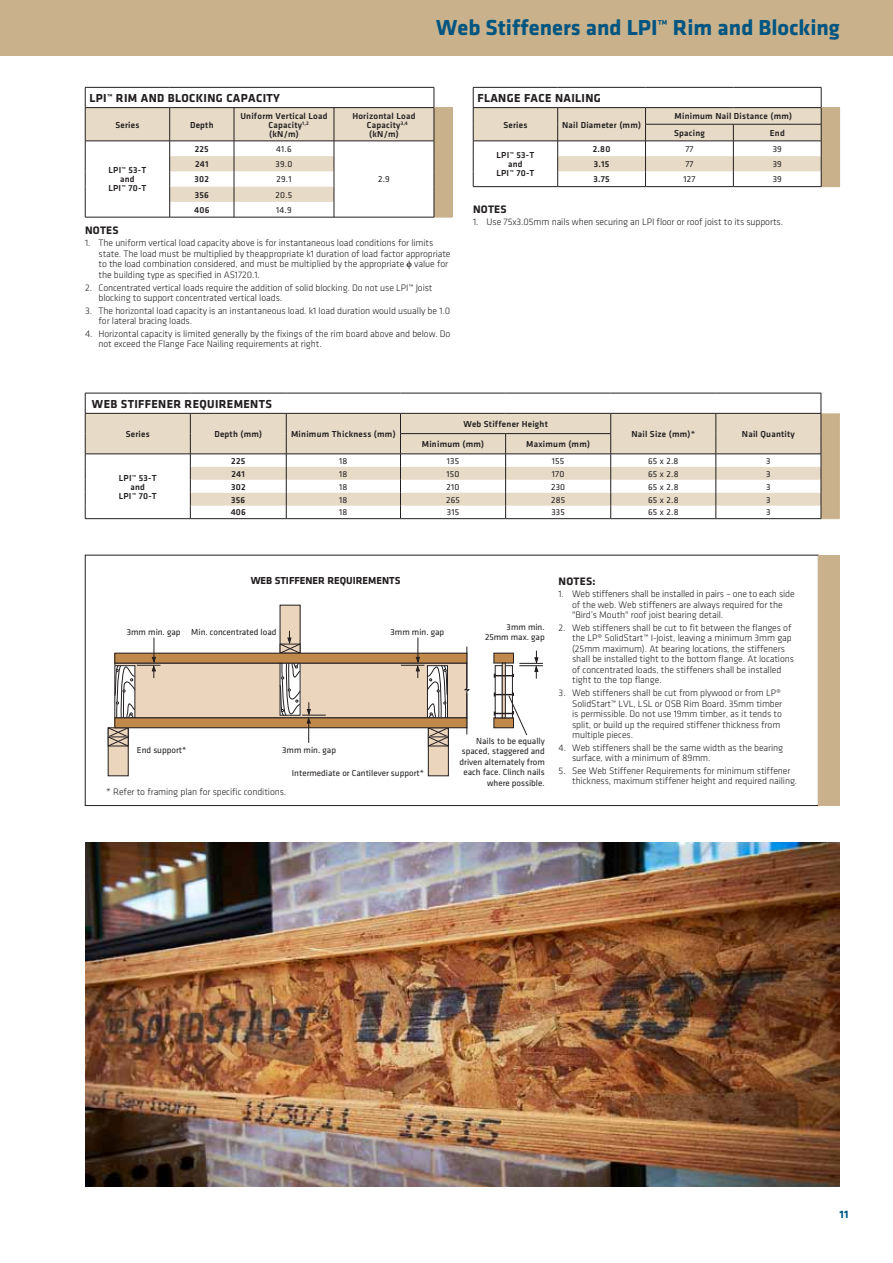
<style>
.page{position:relative;width:893px;height:1263px;background:#fff}
.page>*{position:absolute;margin:0;border:0;box-sizing:border-box;transform-origin:0 0}
.t1{font:700 22.5px "Klavika";color:#005581}
.t2{font:700 12px "Klavika";letter-spacing:.03em;color:#231f20}
.t3{font:700 11.25px "Klavika";letter-spacing:.02em;color:#231f20}
.t4{font:700 11.25px "Klavika";color:#005581}
.t5{font:700 10.5px "Klavika";color:#231f20}
.t6{font:300 9.75px/10.5px "Klavika";letter-spacing:-.01em;color:#231f20}
.t7{font:500 9px/9px "Klavika";letter-spacing:.025em;color:#231f20}
.t8{font:9px/10.5px "Klavika";color:#231f20;text-align:right}
.s1{font-family:"Minion Pro";font-weight:700;font-stretch:condensed}
</style>
<div class="page">
<div style="left:0;top:0;width:893px;height:55px;background:#c8b18b"></div>
<hr style="left:85px;top:87px;width:85px;height:1px;background:#231f20">
<hr style="left:170px;top:87px;width:64px;height:1px;background:#231f20">
<hr style="left:234px;top:87px;width:100px;height:1px;background:#231f20">
<hr style="left:334px;top:87px;width:100px;height:1px;background:#231f20">
<svg style="left:85px;top:88px;width:368px;height:130px"></svg>
<hr style="left:170px;top:217px;width:64px;height:1px;background:#231f20">
<hr style="left:234px;top:217px;width:100px;height:1px;background:#231f20">
<hr style="left:334px;top:217px;width:100px;height:1px;background:#231f20">
<svg style="left:473px;top:87px;width:367px;height:100px"></svg>
<hr style="left:558px;top:186px;width:87px;height:1px;background:#231f20">
<hr style="left:645px;top:186px;width:88px;height:1px;background:#231f20">
<hr style="left:733px;top:186px;width:88px;height:1px;background:#231f20">
<svg style="left:85px;top:393px;width:755px;height:126px"></svg>
<img style="left:85px;top:842px;width:754px;height:344px">
<div style="left:280px;top:605px;width:20px;height:48px;background:#ecd5bd"></div>
<div style="left:108px;top:728px;width:20px;height:48px;background:#ecd5bd"></div>
<div style="left:428px;top:728px;width:20px;height:48px;background:#ecd5bd"></div>
<div style="left:428px;top:727px;width:21px;height:49px;border:1px solid #231f20"></div>
<div style="left:505px;top:665px;width:8px;height:53px;border:1px solid #231f20"></div>
<div style="left:502px;top:663px;width:4px;height:55px;border:1px solid #231f20"></div>
<svg style="left:494px;top:651px;width:49px;height:28px"></svg>
<svg style="left:108px;top:614px;width:362px;height:153px"></svg>
<svg style="left:494px;top:693px;width:34px;height:43px"></svg>
<div style="left:85px;top:555px;width:734px;height:251px;border:1px solid #231f20"></div>
<div style="left:819px;top:555px;width:21px;height:251px;background:#c8b18b"></div>
<h1 class="t1" style="left:436px;top:11px;width:405px">Web Stiffeners and LPI™ Rim and Blocking</h1>
<p class="t2" style="left:89px;top:89px;width:192px">LPI™ rim and BLOCKING CAPACITY</p>
<p class="t7" style="left:115px;top:120px;width:26px">Series</p>
<p class="t7" style="left:190px;top:120px;width:25px">Depth</p>
<p class="t7" style="left:269px;top:111px;width:61px;text-indent:-28px">Uniform Vertical Load<br>Capacity<sup>1,2 </sup>(kN/m)</p>
<p class="t7" style="left:367px;top:111px;width:50px;text-indent:-15px">Horizontal Load<br>Capacity<sup>3,4 </sup>(kN/m)</p>
<p class="t7" style="left:108px;top:166px;width:40px;text-align:center">LPI™ 53-T and<br>LPI™ 70-T</p>
<p class="t7" style="left:195px;top:144px;width:15px">225</p>
<p class="t8" style="left:276px;top:143px;width:17px">41.6</p>
<p class="t7" style="left:195px;top:159px;width:15px">241</p>
<p class="t8" style="left:276px;top:159px;width:18px">39.0</p>
<p class="t7" style="left:195px;top:175px;width:16px">302</p>
<p class="t8" style="left:276px;top:174px;width:17px">29.1</p>
<p class="t7" style="left:195px;top:190px;width:16px">356</p>
<p class="t8" style="left:276px;top:189px;width:18px">20.5</p>
<p class="t7" style="left:194px;top:205px;width:17px">406</p>
<p class="t8" style="left:276px;top:204px;width:17px">14.9</p>
<p class="t8" style="left:378px;top:174px;width:13px">2.9</p>
<p class="t3" style="left:85px;top:222px;width:35px">NOTES</p>
<p class="t6" style="left:99px;top:238px;width:354px;text-indent:-14px">1. The uniform vertical load capacity above is for instantaneous load conditions for limits state. The load must be multiplied by theappropriate k1 duration of load factor appropriate to the load combination considered, and must be multiplied by the appropriate <span class="s1">ϕ</span> value for the building type as specified in AS1720.1.</p>
<p class="t6" style="left:99px;top:282px;width:336px;text-indent:-14px">2. Concentrated vertical loads require the addition of solid blocking. Do not use LPI™ Joist blocking to support concentrated vertical loads.</p>
<p class="t6" style="left:99px;top:305px;width:353px;text-indent:-14px">3. The horizontal load capacity is an instantaneous load. k1 load duration would usually be 1.0 for lateral bracing loads.</p>
<p class="t6" style="left:99px;top:328px;width:353px;text-indent:-14px">4. Horizontal capacity is limited generally by the fixings of the rim board above and below. Do not exceed the Flange Face Nailing requirements at right.</p>
<p class="t2" style="left:477px;top:89px;width:124px">Flange Face nailing</p>
<p class="t7" style="left:503px;top:120px;width:26px">Series</p>
<p class="t7" style="left:562px;top:120px;width:80px">Nail Diameter (mm)</p>
<p class="t7" style="left:674px;top:108px;width:120px;line-height:16.6px">Minimum Nail Distance (mm)<br>Spacing</p>
<p class="t7" style="left:770px;top:128px;width:16px">End</p>
<p class="t7" style="left:496px;top:150px;width:40px;text-align:center">LPI™ 53-T and<br>LPI™ 70-T</p>
<p class="t7" style="left:593px;top:144px;width:19px">2.80</p>
<p class="t8" style="left:685px;top:143px;width:10px">77</p>
<p class="t8" style="left:773px;top:143px;width:11px">39</p>
<p class="t7" style="left:594px;top:159px;width:17px">3.15</p>
<p class="t8" style="left:685px;top:159px;width:10px">77</p>
<p class="t8" style="left:773px;top:159px;width:11px">39</p>
<p class="t7" style="left:593px;top:175px;width:18px">3.75</p>
<p class="t8" style="left:683px;top:174px;width:13px">127</p>
<p class="t8" style="left:773px;top:174px;width:11px">39</p>
<p class="t3" style="left:473px;top:201px;width:35px">NOTES</p>
<p class="t6" style="left:473px;top:217px;width:311px">1. Use 75x3.05mm nails when securing an LPI floor or roof joist to its supports.</p>
<p class="t2" style="left:92px;top:395px;width:182px">WEB STIFFENER REQUIREMENTS</p>
<p class="t7" style="left:126px;top:429px;width:26px">Series</p>
<p class="t7" style="left:214px;top:429px;width:49px">Depth (mm)</p>
<p class="t7" style="left:291px;top:429px;width:106px">Minimum Thickness (mm)</p>
<p class="t7" style="left:463px;top:419px;width:86px">Web Stiffener Height</p>
<p class="t7" style="left:422px;top:439px;width:64px">Minimum (mm)</p>
<p class="t7" style="left:526px;top:439px;width:65px">Maximum (mm)</p>
<p class="t7" style="left:631px;top:429px;width:65px">Nail Size (mm)*</p>
<p class="t7" style="left:742px;top:429px;width:55px">Nail Quantity</p>
<p class="t7" style="left:119px;top:473px;width:40px;text-align:center">LPI™ 53-T and<br>LPI™ 70-T</p>
<p class="t7" style="left:231px;top:456px;width:15px">225</p>
<p class="t8" style="left:339px;top:455px;width:10px">18</p>
<p class="t8" style="left:447px;top:455px;width:14px">135</p>
<p class="t8" style="left:552px;top:455px;width:14px">155</p>
<p class="t8" style="left:648px;top:455px;width:32px">65x2.8</p>
<p class="t8" style="left:766px;top:455px;width:6px">3</p>
<p class="t7" style="left:232px;top:469px;width:15px">241</p>
<p class="t8" style="left:339px;top:468px;width:10px">18</p>
<p class="t8" style="left:447px;top:468px;width:15px">150</p>
<p class="t8" style="left:552px;top:468px;width:14px">170</p>
<p class="t8" style="left:648px;top:468px;width:32px">65x2.8</p>
<p class="t8" style="left:766px;top:468px;width:6px">3</p>
<p class="t7" style="left:231px;top:482px;width:16px">302</p>
<p class="t8" style="left:339px;top:481px;width:10px">18</p>
<p class="t8" style="left:447px;top:481px;width:14px">210</p>
<p class="t8" style="left:551px;top:481px;width:16px">230</p>
<p class="t8" style="left:648px;top:481px;width:32px">65x2.8</p>
<p class="t8" style="left:766px;top:481px;width:6px">3</p>
<p class="t7" style="left:231px;top:495px;width:16px">356</p>
<p class="t8" style="left:339px;top:494px;width:10px">18</p>
<p class="t8" style="left:446px;top:494px;width:15px">265</p>
<p class="t8" style="left:551px;top:494px;width:16px">285</p>
<p class="t8" style="left:648px;top:494px;width:32px">65x2.8</p>
<p class="t8" style="left:766px;top:494px;width:6px">3</p>
<p class="t7" style="left:231px;top:508px;width:17px">406</p>
<p class="t8" style="left:339px;top:507px;width:10px">18</p>
<p class="t8" style="left:447px;top:507px;width:14px">315</p>
<p class="t8" style="left:551px;top:507px;width:15px">335</p>
<p class="t8" style="left:648px;top:507px;width:32px">65x2.8</p>
<p class="t8" style="left:766px;top:507px;width:6px">3</p>
<p class="t5" style="left:251px;top:573px;width:151px">WEB STIFFENER REQUIREMENTS</p>
<p class="t3" style="left:559px;top:573px;width:38px">NOTES:</p>
<p class="t6" style="left:572px;top:589px;width:224px;text-indent:-14px">1. Web stiffeners shall be installed in pairs – one to each side of the web. Web stiffeners are always required for the "Bird’s Mouth" roof joist bearing detail.</p>
<p class="t6" style="left:572px;top:622px;width:223px;text-indent:-14px">2. Web stiffeners shall be cut to fit between the flanges of the LP® SolidStart™ I-Joist, leaving a minimum 3mm gap (25mm maximum). At bearing locations, the stiffeners shall be installed tight to the bottom flange. At locations of concentrated loads, the stiffeners shall be installed tight to the top flange.</p>
<p class="t6" style="left:572px;top:687px;width:212px;text-indent:-14px">3. Web stiffeners shall be cut from plywood or from LP® SolidStart™ LVL, LSL or OSB Rim Board. 35mm timber is permissible. Do not use 19mm timber, as it tends to split, or build up the required stiffener thickness from multiple pieces.</p>
<p class="t6" style="left:572px;top:742px;width:213px;text-indent:-14px">4. Web stiffeners shall be the same width as the bearing surface, with a minimum of 89mm.</p>
<p class="t6" style="left:572px;top:765px;width:227px;text-indent:-14px">5. See Web Stiffener Requirements for minimum stiffener thickness, maximum stiffener height and required nailing.</p>
<p class="t8" style="left:127px;top:627px;width:55px">3mm min. gap</p>
<p class="t8" style="left:391px;top:627px;width:55px">3mm min. gap</p>
<p class="t8" style="left:485px;top:621px;width:61px">3mm min.<br>25mm max. gap</p>
<p class="t8" style="left:191px;top:627px;width:87px">Min. concentrated load</p>
<p class="t8" style="left:460px;top:735px;width:87px">Nails to be equally spaced, staggered and driven alternately from each face. Clinch nails where possible.</p>
<p class="t8" style="left:137px;top:745px;width:51px">End support*</p>
<p class="t8" style="left:282px;top:745px;width:55px">3mm min. gap</p>
<p class="t8" style="left:292px;top:767px;width:134px">Intermediate or Cantilever support*</p>
<p class="t6" style="left:106px;top:786px;width:181px">* Refer to framing plan for specific conditions.</p>
<p class="t4" style="left:840px;top:1206px;width:10px">11</p>
</div>
